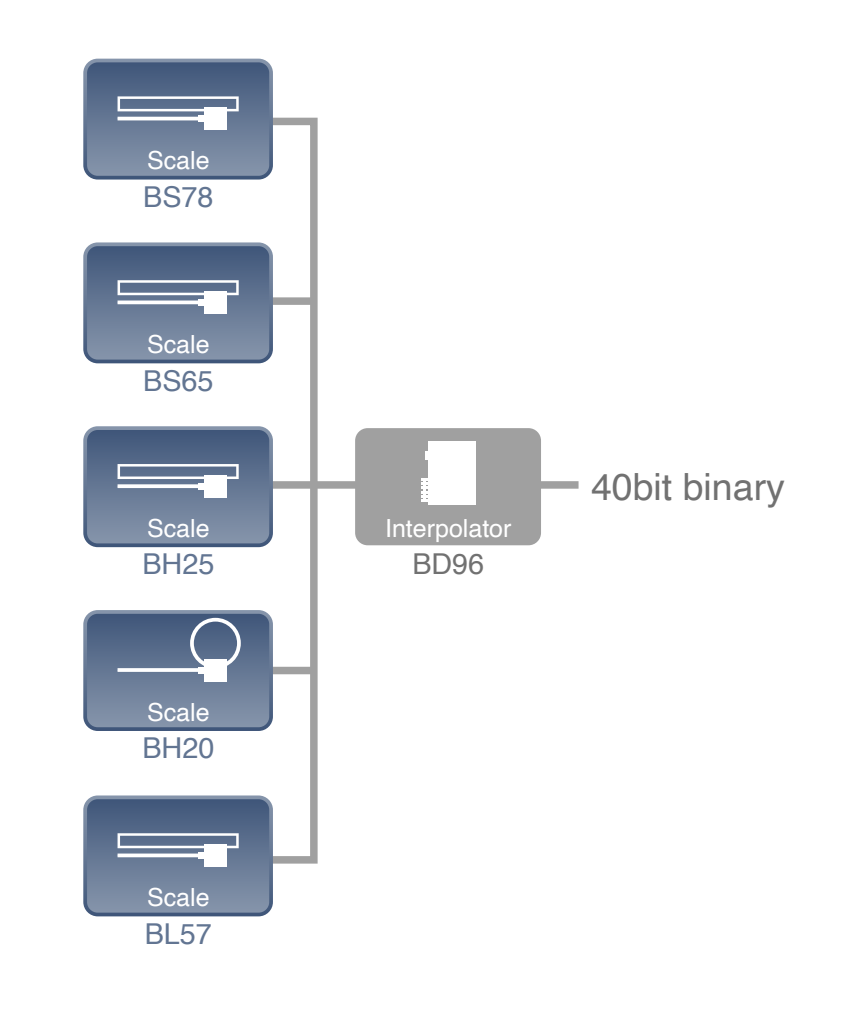
<style>
.page{position:relative;width:860px;height:1015px;background:#fff}
.page>*{position:absolute;margin:0;border:0;box-sizing:border-box;transform-origin:0 0}
.t1{font:37.5px "Helvetica";color:#717171}
.t2{font:28.75px "Helvetica";color:#627592}
.t3{font:28.75px "Helvetica";color:#717171}
.t4{font:25px "Helvetica";color:#fff}
</style>
<div class="page">
<div style="left:230px;top:118px;width:88px;height:746px;border:8px solid #a0a0a0"></div>
<div style="left:239px;top:481px;width:339px;height:8px;background:#a0a0a0"></div>
<div style="left:239px;top:297px;width:75px;height:8px;background:#a0a0a0"></div>
<div style="left:239px;top:667px;width:75px;height:7px;background:#a0a0a0"></div>
<div style="left:355px;top:428px;width:186px;height:117px;background:#a0a0a0;border-radius:12px"></div>
<div style="left:428px;top:441px;width:47px;height:64px;background:#fff"></div>
<svg style="left:425px;top:451px;width:3px;height:8px"></svg>
<svg style="left:421px;top:478px;width:7px;height:24px"></svg>
<hr style="left:423px;top:479px;width:2px;height:22px;background:#fff">
<svg style="left:83px;top:610px;width:190px;height:121px;background:#6f809b"></svg>
<svg style="left:83px;top:59px;width:190px;height:121px;background:#70819b"></svg>
<svg style="left:83px;top:242px;width:190px;height:121px;background:#70819c"></svg>
<svg style="left:83px;top:426px;width:190px;height:121px;background:#70819b"></svg>
<svg style="left:83px;top:795px;width:190px;height:121px;background:#70819c"></svg>
<p class="t4" style="left:147px;top:141px;width:64px">Scale</p>
<p class="t2" style="left:143px;top:175px;width:72px">BS78</p>
<p class="t4" style="left:147px;top:325px;width:64px">Scale</p>
<p class="t2" style="left:143px;top:358px;width:72px">BS65</p>
<p class="t4" style="left:147px;top:509px;width:64px">Scale</p>
<p class="t2" style="left:142px;top:542px;width:73px">BH25</p>
<p class="t4" style="left:147px;top:693px;width:64px">Scale</p>
<p class="t2" style="left:142px;top:726px;width:73px">BH20</p>
<p class="t4" style="left:147px;top:878px;width:64px">Scale</p>
<p class="t2" style="left:145px;top:911px;width:69px">BL57</p>
<p class="t4" style="left:385px;top:509px;width:128px">Interpolator</p>
<p class="t3" style="left:412px;top:542px;width:73px">BD96</p>
<h1 class="t1" style="left:591px;top:458px;width:195px">40bit binary</h1>
</div>
